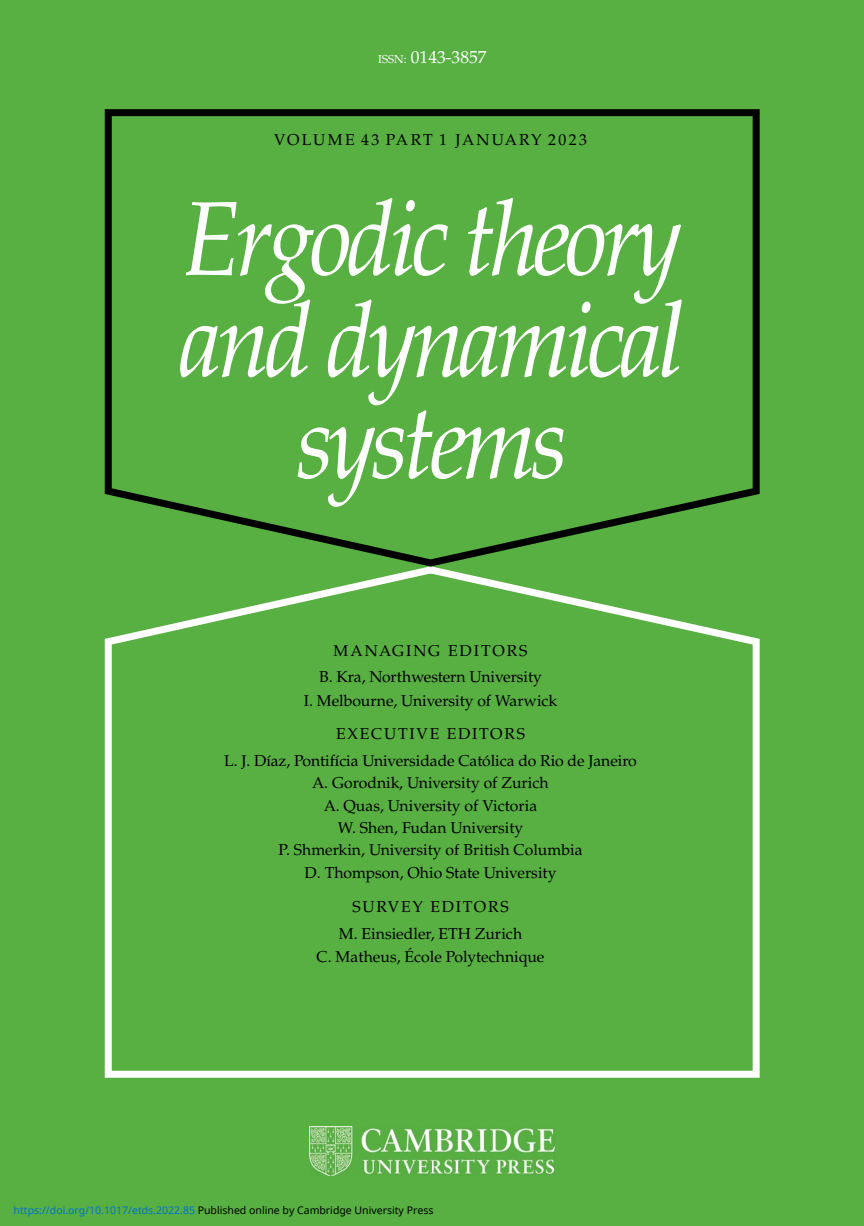
<style>
.page{position:relative;width:864px;height:1226px;background:#fff}
.page>*{position:absolute;margin:0;border:0;box-sizing:border-box;transform-origin:0 0}
.t1{font:17.5px "URW Palladio L Roma";color:#fff}
.t2{font:15.75px/22.4px "URW Palladio L Roma";color:#000;text-align:center}
.t3{font:15.75px "URW Palladio L Roma";letter-spacing:.13em;color:#000}
.t4{font:10.5px "Noto Sans";color:#000}
.s1{font-size:11.55px}
.s2{color:#0172cf}
</style>
<div class="page">
<div style="left:23px;top:1px;width:840px;height:1224px;background:#58af42"></div>
<div style="left:105px;top:566px;width:654px;height:511px;background:#58af42"></div>
<svg style="left:105px;top:109px;width:654px;height:457px;background:#60ad4d"></svg>
<div style="left:0;top:0;width:23px;height:1225px;background:#58af42"></div>
<div style="left:274px;top:133px;width:312px;height:15px;background:#58af42"></div>
<div style="left:333px;top:645px;width:194px;height:11px;background:#58af42"></div>
<div style="left:319px;top:670px;width:222px;height:16px;background:#58af42"></div>
<div style="left:304px;top:694px;width:253px;height:16px;background:#58af42"></div>
<div style="left:336px;top:728px;width:188px;height:11px;background:#58af42"></div>
<div style="left:224px;top:754px;width:412px;height:14px;background:#58af42"></div>
<div style="left:312px;top:776px;width:236px;height:16px;background:#58af42"></div>
<div style="left:324px;top:799px;width:212px;height:16px;background:#58af42"></div>
<div style="left:338px;top:821px;width:185px;height:16px;background:#58af42"></div>
<div style="left:279px;top:844px;width:303px;height:15px;background:#58af42"></div>
<div style="left:305px;top:866px;width:251px;height:16px;background:#58af42"></div>
<div style="left:353px;top:900px;width:155px;height:11px;background:#58af42"></div>
<div style="left:339px;top:927px;width:183px;height:14px;background:#58af42"></div>
<div style="left:317px;top:947px;width:226px;height:19px;background:#58af42"></div>
<img style="left:309px;top:1126px;width:245px;height:49px">
<p class="t1" style="left:378px;top:47px;width:110px"><span class="s1">ISSN:</span> 0143-3857</p>
<p class="t3" style="left:274px;top:129px;width:314px">VOLUME 43 PART 1 JANUARY 2023</p>
<p class="t2" style="left:319px;top:637px;width:224px;line-height:25.9px">MANAGING EDITORS<br>B. Kra, Northwestern University</p>
<p class="t2" style="left:303px;top:683px;width:255px;line-height:33.8px">I. Melbourne, University of Warwick<br>EXECUTIVE EDITORS</p>
<p class="t2" style="left:224px;top:749px;width:414px">L. J. Díaz, Pontifícia Universidade Católica do Rio de Janeiro A. Gorodnik, University of Zurich<br>A. Quas, University of Victoria<br>W. Shen, Fudan University<br>P. Shmerkin, University of British Columbia<br>D. Thompson, Ohio State University</p>
<p class="t2" style="left:338px;top:892px;width:185px;line-height:27.7px">SURVEY EDITORS<br>M. Einsiedler, ETH Zurich</p>
<p class="t2" style="left:316px;top:944px;width:229px">C. Matheus, École Polytechnique</p>
<p class="t4" style="left:14px;top:1202px;width:421px"><span class="s2">https://doi.org/10.1017/etds.2022.85</span> Published online by Cambridge University Press</p>
</div>
